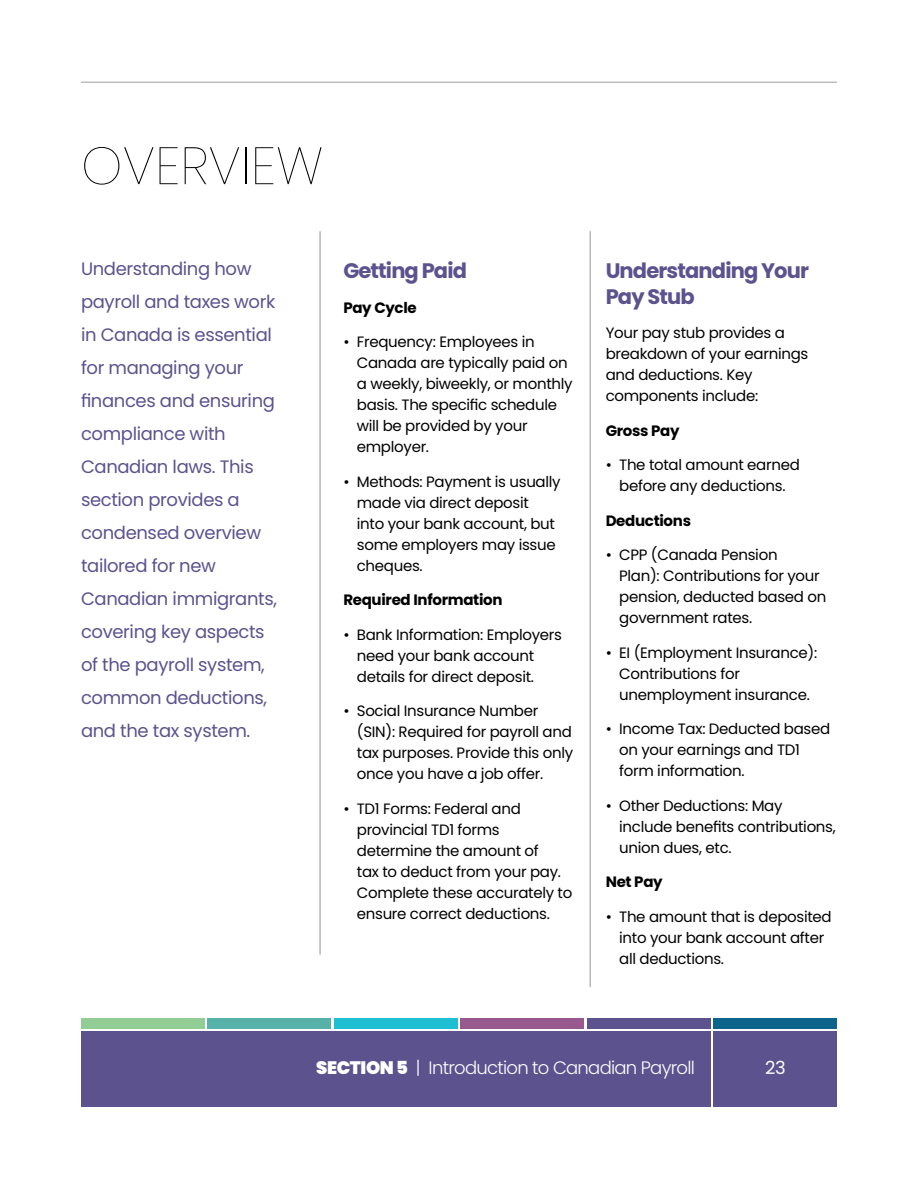
<style>
.page{position:relative;width:918px;height:1188px;background:#fff}
.page>*{position:absolute;margin:0;border:0;box-sizing:border-box;transform-origin:0 0}
.t1{font:100 52.5px "Poppins";color:#000}
.t2{font:700 21px/25.5px "Poppins";letter-spacing:-.04em;color:#5c528e}
.t3{font:18px/33px "Poppins";letter-spacing:-.02em;color:#5c528e}
.t4{font:300 18px "Poppins";letter-spacing:-.04em;color:#fff}
.t5{font:18px "Poppins";color:#fff}
.t6{font:15px/21px "Poppins";letter-spacing:-.02em;color:#000}
.t7{font:700 15px "Poppins";letter-spacing:-.02em;color:#000}
.s1{font-weight:900}
</style>
<div class="page">
<div style="left:81px;top:1031px;width:630px;height:76px;background:#5c528e"></div>
<div style="left:714px;top:1031px;width:123px;height:76px;background:#5c528e"></div>
<div style="left:81px;top:1018px;width:124px;height:10px;background:#91cd94"></div>
<div style="left:207px;top:1018px;width:124px;height:10px;background:#56b2a8"></div>
<div style="left:334px;top:1018px;width:124px;height:10px;background:#1ebfd2"></div>
<div style="left:460px;top:1018px;width:124px;height:10px;background:#98598f"></div>
<div style="left:587px;top:1018px;width:124px;height:10px;background:#5c528e"></div>
<div style="left:713px;top:1018px;width:124px;height:10px;background:#0d648a"></div>
<hr style="left:81px;top:82px;width:756px;height:1px;background:#bcbec0">
<hr style="left:320px;top:231px;width:1px;height:724px;background:#939598">
<hr style="left:590px;top:231px;width:1px;height:756px;background:#939598">
<h1 class="t1" style="left:81px;top:135px;width:244px">OVERVIEW</h1>
<p class="t3" style="left:81px;top:253px;width:198px">Understanding how payroll and taxes work in Canada is essential for managing your finances and ensuring compliance with<br>Canadian laws. This section provides a condensed overview tailored for new<br>Canadian immigrants, covering key aspects of the payroll system, common deductions, and the tax system.</p>
<h2 class="t2" style="left:343px;top:258px;width:125px">Getting Paid</h2>
<p class="t7" style="left:343px;top:299px;width:75px">Pay Cycle</p>
<p class="t6" style="left:357px;top:332px;width:217px;text-indent:-14px">• Frequency: Employees in<br>Canada are typically paid on a weekly, biweekly, or monthly basis. The specific schedule will be provided by your employer.</p>
<p class="t6" style="left:357px;top:471px;width:205px;text-indent:-14px">• Methods: Payment is usually made via direct deposit<br>into your bank account, but some employers may issue cheques.</p>
<p class="t7" style="left:343px;top:591px;width:161px">Required Information</p>
<p class="t6" style="left:357px;top:624px;width:207px;text-indent:-14px">• Bank Information: Employers need your bank account details for direct deposit.</p>
<p class="t6" style="left:357px;top:701px;width:218px;text-indent:-14px">• Social Insurance Number (SIN): Required for payroll and tax purposes. Provide this only once you have a job offer.</p>
<p class="t6" style="left:357px;top:798px;width:217px;text-indent:-14px">• TD1 Forms: Federal and provincial TD1 forms determine the amount of<br>tax to deduct from your pay.<br>Complete these accurately to ensure correct deductions.</p>
<h2 class="t2" style="left:606px;top:258px;width:205px">Understanding Your<br>Pay Stub</h2>
<p class="t6" style="left:606px;top:323px;width:204px">Your pay stub provides a breakdown of your earnings and deductions. Key components include:</p>
<p class="t7" style="left:606px;top:422px;width:75px">Gross Pay</p>
<p class="t6" style="left:606px;top:455px;width:196px;text-align:center">• The total amount earned before any deductions.</p>
<p class="t7" style="left:606px;top:512px;width:87px">Deductions</p>
<p class="t6" style="left:619px;top:545px;width:209px;text-indent:-14px">• CPP (Canada Pension<br>Plan): Contributions for your pension, deducted based on government rates.</p>
<p class="t6" style="left:619px;top:642px;width:199px;text-indent:-14px">• EI (Employment Insurance):<br>Contributions for unemployment insurance.</p>
<p class="t6" style="left:619px;top:719px;width:213px;text-indent:-14px">• Income Tax: Deducted based on your earnings and TD1 form information.</p>
<p class="t6" style="left:619px;top:795px;width:218px;text-indent:-14px">• Other Deductions: May include benefits contributions, union dues, etc.</p>
<p class="t7" style="left:606px;top:873px;width:59px">Net Pay</p>
<p class="t6" style="left:619px;top:906px;width:214px;text-indent:-14px">• The amount that is deposited into your bank account after all deductions.</p>
<p class="t4" style="left:316px;top:1058px;width:380px"><span class="s1">SECTION 5</span> | Introduction to Canadian Payroll</p>
<p class="t5" style="left:765px;top:1058px;width:22px">23</p>
</div>
